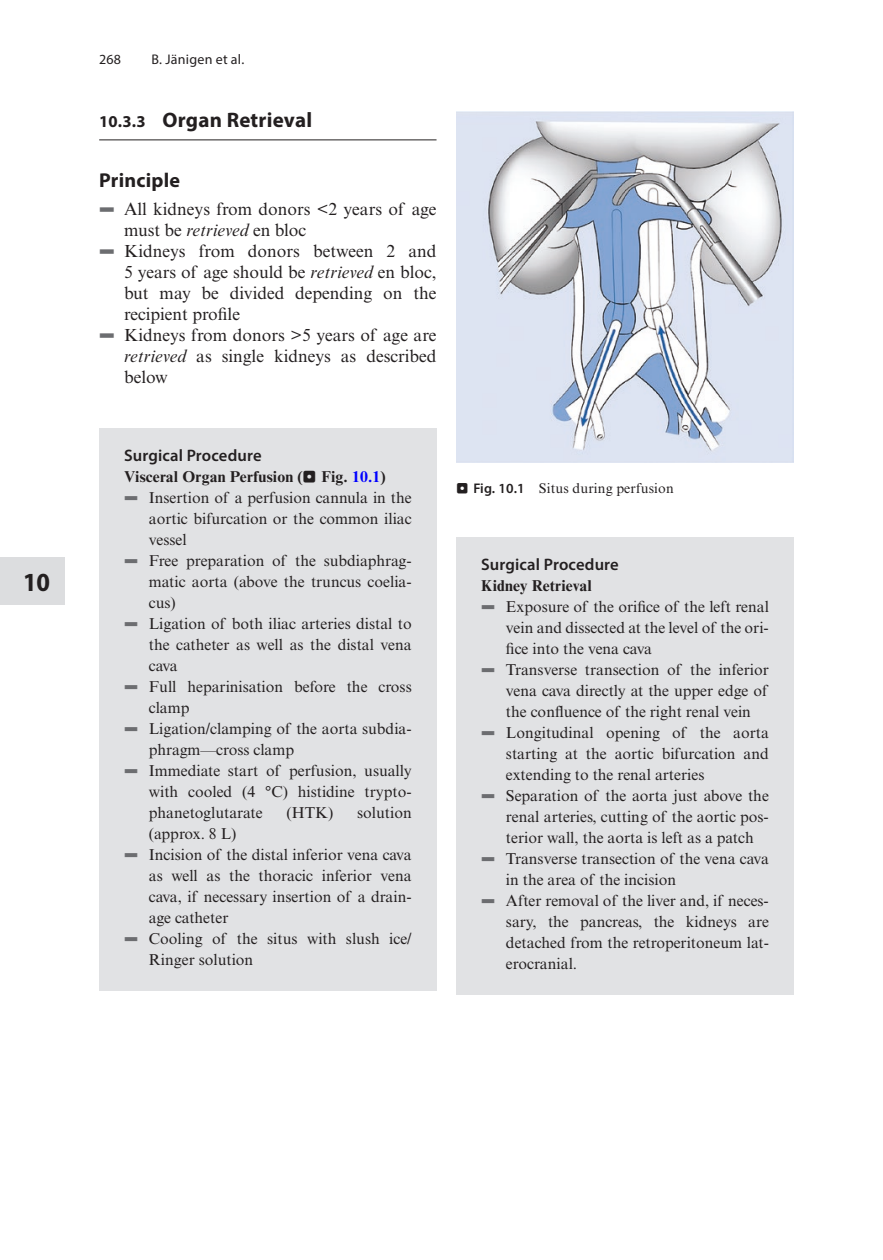
<style>
.page{position:relative;width:883px;height:1260px;background:#fff}
.page>*{position:absolute;margin:0;border:0;box-sizing:border-box;transform-origin:0 0}
.t1{font:700 semi-condensed 26.25px "Myriad Pro";color:#231f20}
._2_hd{font:700 21px "Myriad Pro";letter-spacing:.01em;color:#231f20}
._2_hd_3_hd{font:700 20.12px "Myriad Pro";letter-spacing:.01em;color:#231f20}
.t2{font:17.5px/21px "Times New Roman MT Std";color:#231f20;text-align:justify}
.B_title_Procedure{font:600 16.62px "Myriad Pro";letter-spacing:.01em;color:#231f20}
.t3{font:15.75px/21px "Times New Roman MT Std";color:#231f20;text-align:justify}
.B_text_Procedure{font:700 15.75px "Times New Roman MT Std";letter-spacing:.01em;color:#231f20}
.t4{font:14px "Times New Roman MT Std";letter-spacing:.01em;color:#231f20}
.t5{font:14px "Myriad Pro";letter-spacing:.015em;color:#231f20}
.s1{font-size:16.62px}
.s2{font-family:"Blik Buttons";color:#6c6d70}
.s3{font-style:italic}
.s4{font-family:"Blik Buttons";font-weight:400}
.s5{color:#00f}
.s6{font-family:"Blik Buttons"}
.s7{font-family:"Myriad Pro";font-weight:600}
</style>
<div class="page">
<div style="left:0;top:558px;width:64px;height:47px;background:#dcdddf"></div>
<hr style="left:99px;top:139px;width:338px;height:1px;background:#231f20">
<div style="left:99px;top:428px;width:338px;height:59px;background:#e1e2e4"></div>
<div style="left:99px;top:471px;width:338px;height:100px;background:#e1e2e4"></div>
<div style="left:99px;top:534px;width:338px;height:100px;background:#e1e2e4"></div>
<div style="left:99px;top:597px;width:338px;height:100px;background:#e1e2e4"></div>
<div style="left:99px;top:660px;width:338px;height:79px;background:#e1e2e4"></div>
<div style="left:99px;top:702px;width:338px;height:79px;background:#e1e2e4"></div>
<div style="left:99px;top:744px;width:338px;height:121px;background:#e1e2e4"></div>
<div style="left:99px;top:828px;width:338px;height:121px;background:#e1e2e4"></div>
<div style="left:99px;top:912px;width:338px;height:79px;background:#e1e2e4"></div>
<div style="left:456px;top:537px;width:338px;height:58px;background:#e1e2e4"></div>
<div style="left:456px;top:580px;width:338px;height:100px;background:#e1e2e4"></div>
<div style="left:456px;top:643px;width:338px;height:100px;background:#e1e2e4"></div>
<div style="left:456px;top:706px;width:338px;height:100px;background:#e1e2e4"></div>
<div style="left:456px;top:769px;width:338px;height:100px;background:#e1e2e4"></div>
<div style="left:456px;top:832px;width:338px;height:79px;background:#e1e2e4"></div>
<div style="left:456px;top:874px;width:338px;height:121px;background:#e1e2e4"></div>
<img style="left:456px;top:111px;width:338px;height:351px">
<h1 class="t1" style="left:23px;top:565px;width:29px">10</h1>
<p class="t5" style="left:99px;top:51px;width:23px">268</p>
<p class="t5" style="left:151px;top:51px;width:95px">B. Jänigen et al.</p>
<h3 class="_2_hd" style="left:99px;top:106px;width:214px"><span class="s1">10.3.3</span> Organ Retrieval</h3>
<h4 class="_2_hd_3_hd" style="left:99px;top:167px;width:82px">Principle</h4>
<p class="t2" style="left:124px;top:198px;width:314px;text-indent:-25px"><span class="s2">5</span> All kidneys from donors &lt;2 years of age must be <span class="s3">retrieved</span> en bloc</p>
<p class="t2" style="left:124px;top:240px;width:314px;text-indent:-25px"><span class="s2">5</span> Kidneys from donors between 2 and 5 years of age should be <span class="s3">retrieved</span> en bloc, but may be divided depending on the recipient profile</p>
<p class="t2" style="left:124px;top:324px;width:314px;text-indent:-25px"><span class="s2">5</span> Kidneys from donors &gt;5 years of age are <span class="s3">retrieved</span> as single kidneys as described below</p>
<p class="B_title_Procedure" style="left:124px;top:445px;width:139px">Surgical Procedure</p>
<p class="B_text_Procedure" style="left:124px;top:467px;width:263px">Visceral Organ Perfusion (<span class="s4">.</span> Fig. <span class="s5">10.1</span>)</p>
<p class="t3" style="left:149px;top:488px;width:264px;text-indent:-25px"><span class="s2">5</span> Insertion of a perfusion cannula in the aortic bifurcation or the common iliac vessel</p>
<p class="t3" style="left:149px;top:551px;width:264px;text-indent:-25px"><span class="s2">5</span> Free preparation of the subdiaphrag&shy;matic aorta (above the truncus coelia&shy;cus)</p>
<p class="t3" style="left:149px;top:614px;width:264px;text-indent:-25px"><span class="s2">5</span> Ligation of both iliac arteries distal to the catheter as well as the distal vena cava</p>
<p class="t3" style="left:149px;top:677px;width:264px;text-indent:-25px"><span class="s2">5</span> Full heparinisation before the cross clamp</p>
<p class="t3" style="left:149px;top:719px;width:264px;text-indent:-25px"><span class="s2">5</span> Ligation/clamping of the aorta subdia&shy;phragm—cross clamp</p>
<p class="t3" style="left:149px;top:761px;width:264px;text-indent:-25px"><span class="s2">5</span> Immediate start of perfusion, usually with cooled (4 °C) histidine trypto&shy;phanetoglutarate</p>
<p class="t3" style="left:286px;top:803px;width:48px">(HTK)</p>
<p class="t3" style="left:357px;top:803px;width:56px">solution</p>
<p class="t3" style="left:149px;top:824px;width:89px">(approx. 8 L)</p>
<p class="t3" style="left:149px;top:845px;width:264px;text-indent:-25px"><span class="s2">5</span> Incision of the distal inferior vena cava as well as the thoracic inferior vena cava, if necessary insertion of a drain&shy;age catheter</p>
<p class="t3" style="left:149px;top:929px;width:264px;text-indent:-25px"><span class="s2">5</span> Cooling of the situs with slush ice/<br>Ringer solution</p>
<p class="t4" style="left:456px;top:480px;width:219px"><span class="s6">..</span> <span class="s7">Fig. 10.1</span> Situs during perfusion</p>
<p class="B_title_Procedure" style="left:481px;top:554px;width:139px">Surgical Procedure</p>
<p class="B_text_Procedure" style="left:481px;top:576px;width:112px">Kidney Retrieval</p>
<p class="t3" style="left:506px;top:596px;width:264px;text-indent:-25px"><span class="s2">5</span> Exposure of the orifice of the left renal vein and dissected at the level of the ori&shy;fice into the vena cava</p>
<p class="t3" style="left:506px;top:659px;width:264px;text-indent:-25px"><span class="s2">5</span> Transverse transection of the inferior vena cava directly at the upper edge of the confluence of the right renal vein</p>
<p class="t3" style="left:506px;top:722px;width:264px;text-indent:-25px"><span class="s2">5</span> Longitudinal opening of the aorta starting at the aortic bifurcation and extending to the renal arteries</p>
<p class="t3" style="left:506px;top:785px;width:264px;text-indent:-25px"><span class="s2">5</span> Separation of the aorta just above the renal arteries, cutting of the aortic pos&shy;terior wall, the aorta is left as a patch</p>
<p class="t3" style="left:506px;top:848px;width:264px;text-indent:-25px"><span class="s2">5</span> Transverse transection of the vena cava in the area of the incision</p>
<p class="t3" style="left:506px;top:890px;width:264px;text-indent:-25px"><span class="s2">5</span> After removal of the liver and, if neces&shy;sary, the pancreas, the kidneys are detached from the retroperitoneum lat&shy;erocranial.</p>
</div>
